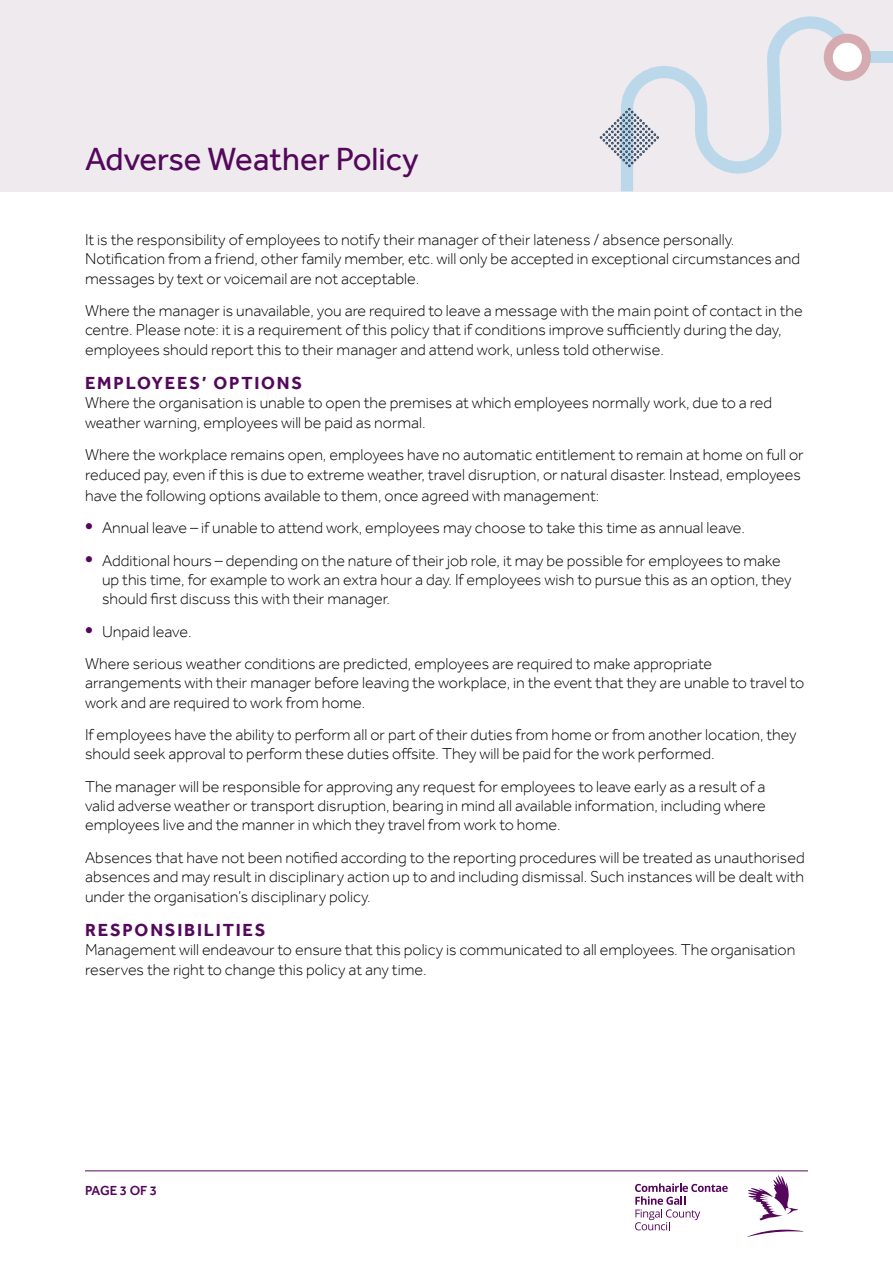
<style>
.page{position:relative;width:893px;height:1263px;background:#fff}
.page>*{position:absolute;margin:0;border:0;box-sizing:border-box;transform-origin:0 0}
.t1{font:33px "Effra";color:#54085c}
.t2{font:700 18px "Effra";letter-spacing:.1em;color:#54085c}
.t3{font:300 16.2px/19.5px "Effra";color:#000}
.t4{font:500 13.5px "Effra";letter-spacing:-.01em;color:#54085c}
</style>
<div class="page">
<hr style="left:85px;top:1170px;width:723px;height:1px;background:#54085c">
<svg style="left:635px;top:1183px;width:93px;height:47px"></svg>
<svg style="left:748px;top:1175px;width:50px;height:45px"></svg>
<svg style="left:747px;top:1230px;width:56px;height:7px"></svg>
<div style="left:0;top:0;width:893px;height:191px;background:#eeeaed"></div>
<div style="left:841px;top:51px;width:52px;height:12px;background:#bad8ea"></div>
<svg style="left:600px;top:16px;width:259px;height:175px"></svg>
<div style="left:828px;top:38px;width:38px;height:38px;background:#fff;border-radius:50%"></div>
<div style="left:824px;top:34px;width:47px;height:47px;border:9px solid #d5aab1;border-radius:50%"></div>
<h1 class="t1" style="left:85px;top:139px;width:335px">Adverse Weather Policy</h1>
<p class="t3" style="left:85px;top:229px;width:717px">It is the responsibility of employees to notify their manager of their lateness / absence personally.<br>Notification from a friend, other family member, etc. will only be accepted in exceptional circumstances and messages by text or voicemail are not acceptable.</p>
<p class="t3" style="left:85px;top:300px;width:719px">Where the manager is unavailable, you are required to leave a message with the main point of contact in the centre. Please note: it is a requirement of this policy that if conditions improve sufficiently during the day, employees should report this to their manager and attend work, unless told otherwise.</p>
<p class="t2" style="left:85px;top:372px;width:219px">EMPLOYEES’ OPTIONS</p>
<p class="t3" style="left:85px;top:393px;width:688px">Where the organisation is unable to open the premises at which employees normally work, due to a red weather warning, employees will be paid as normal.</p>
<p class="t3" style="left:85px;top:445px;width:720px">Where the workplace remains open, employees have no automatic entitlement to remain at home on full or reduced pay, even if this is due to extreme weather, travel disruption, or natural disaster. Instead, employees</p>
<p class="t3" style="left:85px;top:486px;width:516px">have the following options available to them, once agreed with management:</p>
<p class="t3" style="left:85px;top:518px;width:662px"><sup>●</sup> Annual leave – if unable to attend work, employees may choose to take this time as annual leave.</p>
<p class="t3" style="left:102px;top:550px;width:691px;text-indent:-17px"><sup>●</sup> Additional hours – depending on the nature of their job role, it may be possible for employees to make up this time, for example to work an extra hour a day. If employees wish to pursue this as an option, they should first discuss this with their manager.</p>
<p class="t3" style="left:85px;top:615px;width:629px;line-height:32.2px"><sup>●</sup> Unpaid leave.<br>Where serious weather conditions are predicted, employees are required to make appropriate</p>
<p class="t3" style="left:85px;top:673px;width:721px">arrangements with their manager before leaving the workplace, in the event that they are unable to travel to work and are required to work from home.</p>
<p class="t3" style="left:85px;top:724px;width:713px">If employees have the ability to perform all or part of their duties from home or from another location, they should seek approval to perform these duties offsite. They will be paid for the work performed.</p>
<p class="t3" style="left:85px;top:776px;width:682px;text-align:justify">The manager will be responsible for approving any request for employees to leave early as a result of a valid adverse weather or transport disruption, bearing in mind all available information, including where employees live and the manner in which they travel from work to home.</p>
<p class="t3" style="left:85px;top:847px;width:721px;text-align:justify">Absences that have not been notified according to the reporting procedures will be treated as unauthorised absences and may result in disciplinary action up to and including dismissal. Such instances will be dealt with under the organisation’s disciplinary policy.</p>
<p class="t2" style="left:85px;top:919px;width:182px">RESPONSIBILITIES</p>
<p class="t3" style="left:85px;top:940px;width:712px">Management will endeavour to ensure that this policy is communicated to all employees. The organisation reserves the right to change this policy at any time.</p>
<p class="t4" style="left:85px;top:1182px;width:74px">PAGE 3 OF 3</p>
</div>
